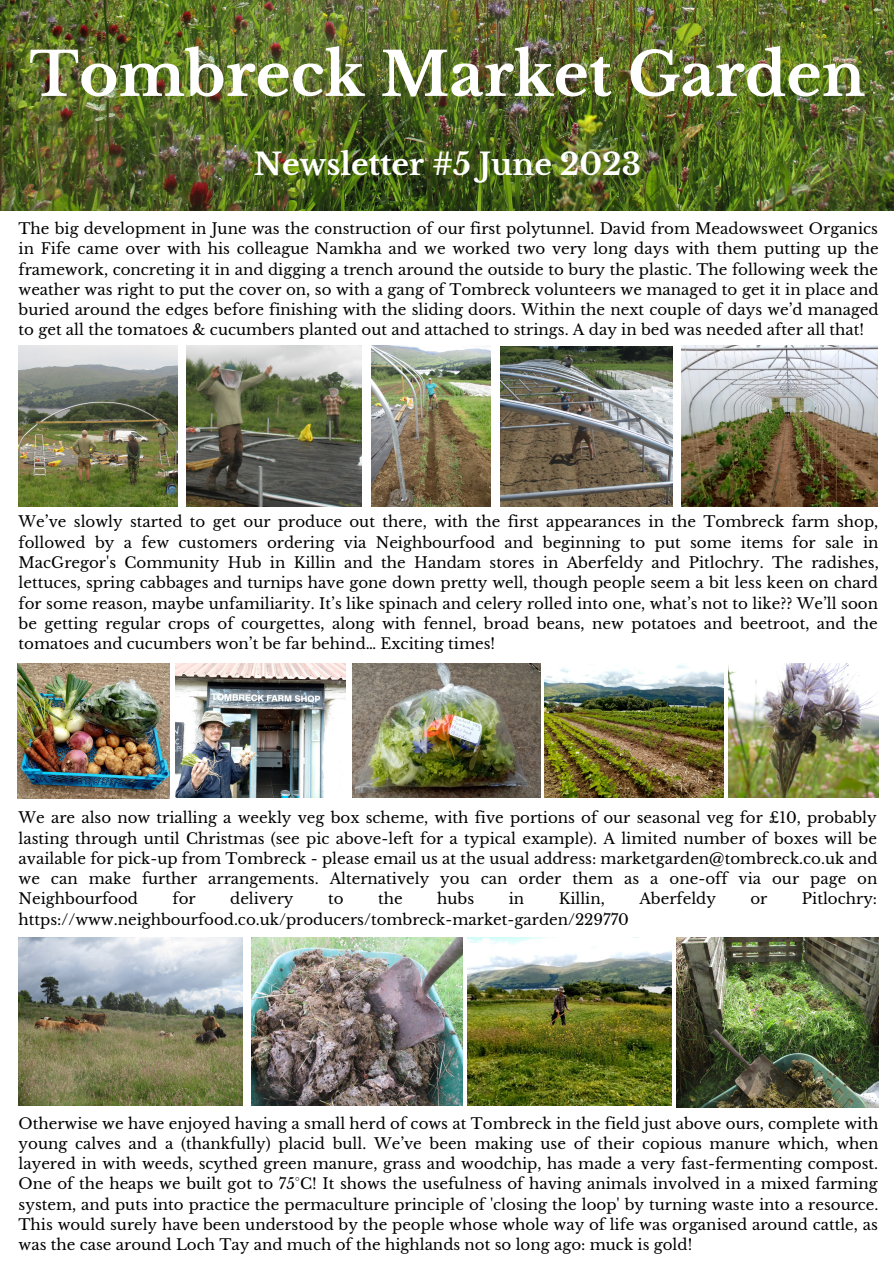
<style>
.page{position:relative;width:894px;height:1264px;background:#fff}
.page>*{position:absolute;margin:0;border:0;box-sizing:border-box;transform-origin:0 0}
.t1{font:700 60px "Libre Baskerville";color:#fff}
.t2{font:700 30px "Libre Baskerville";color:#fff}
.t3{font:15px/20.2px "Libre Baskerville";color:#000;text-align:justify}
</style>
<div class="page">
<img style="left:0;top:0;width:893px;height:211px">
<img style="left:19px;top:345px;width:158px;height:161px">
<img style="left:187px;top:345px;width:174px;height:161px">
<img style="left:500px;top:346px;width:172px;height:160px">
<img style="left:371px;top:345px;width:119px;height:161px">
<img style="left:681px;top:345px;width:196px;height:161px">
<img style="left:19px;top:937px;width:224px;height:168px">
<img style="left:18px;top:663px;width:152px;height:135px">
<img style="left:175px;top:663px;width:170px;height:134px">
<img style="left:352px;top:663px;width:188px;height:134px">
<img style="left:544px;top:663px;width:179px;height:134px">
<img style="left:728px;top:663px;width:150px;height:134px">
<img style="left:252px;top:937px;width:210px;height:168px">
<img style="left:676px;top:937px;width:202px;height:170px">
<img style="left:467px;top:937px;width:203px;height:168px">
<p class="t1" style="left:29px;top:38px;width:837px">Tombreck Market Garden</p>
<p class="t2" style="left:254px;top:145px;width:388px">Newsletter #5 June 2023</p>
<p class="t3" style="left:19px;top:218px;width:861px">The big development in June was the construction of our first polytunnel. David from Meadowsweet Organics in Fife came over with his colleague Namkha and we worked two very long days with them putting up the framework, concreting it in and digging a trench around the outside to bury the plastic. The following week the weather was right to put the cover on, so with a gang of Tombreck volunteers we managed to get it in place and buried around the edges before finishing with the sliding doors. Within the next couple of days we’d managed to get all the tomatoes &amp; cucumbers planted out and attached to strings. A day in bed was needed after all that!</p>
<p class="t3" style="left:19px;top:512px;width:861px">We’ve slowly started to get our produce out there, with the first appearances in the Tombreck farm shop, followed by a few customers ordering via Neighbourfood and beginning to put some items for sale in MacGregor's Community Hub in Killin and the Handam stores in Aberfeldy and Pitlochry. The radishes, lettuces, spring cabbages and turnips have gone down pretty well, though people seem a bit less keen on chard for some reason, maybe unfamiliarity. It’s like spinach and celery rolled into one, what’s not to like?? We’ll soon be getting regular crops of courgettes, along with fennel, broad beans, new potatoes and beetroot, and the tomatoes and cucumbers won’t be far behind… Exciting times!</p>
<p class="t3" style="left:19px;top:808px;width:860px">We are also now trialling a weekly veg box scheme, with five portions of our seasonal veg for £10, probably lasting through until Christmas (see pic above-left for a typical example). A limited number of boxes will be available for pick-up from Tombreck - please email us at the usual address: marketgarden@tombreck.co.uk and we can make further arrangements. Alternatively you can order them as a one-off via our page on Neighbourfood</p>
<p class="t3" style="left:172px;top:889px;width:25px">for</p>
<p class="t3" style="left:230px;top:889px;width:65px">delivery</p>
<p class="t3" style="left:328px;top:889px;width:17px">to</p>
<p class="t3" style="left:378px;top:889px;width:26px">the</p>
<p class="t3" style="left:437px;top:889px;width:39px">hubs</p>
<p class="t3" style="left:508px;top:889px;width:17px">in</p>
<p class="t3" style="left:558px;top:889px;width:48px">Killin,</p>
<p class="t3" style="left:639px;top:889px;width:78px">Aberfeldy</p>
<p class="t3" style="left:750px;top:889px;width:18px">or</p>
<p class="t3" style="left:801px;top:889px;width:77px">Pitlochry:</p>
<p class="t3" style="left:19px;top:909px;width:611px">https://www.neighbourfood.co.uk/producers/tombreck-market-garden/229770</p>
<p class="t3" style="left:19px;top:1113px;width:861px">Otherwise we have enjoyed having a small herd of cows at Tombreck in the field just above ours, complete with young calves and a (thankfully) placid bull. We’ve been making use of their copious manure which, when layered in with weeds, scythed green manure, grass and woodchip, has made a very fast-fermenting compost.<br>One of the heaps we built got to 75°C! It shows the usefulness of having animals involved in a mixed farming system, and puts into practice the permaculture principle of 'closing the loop' by turning waste into a resource.<br>This would surely have been understood by the people whose whole way of life was organised around cattle, as was the case around Loch Tay and much of the highlands not so long ago: muck is gold!</p>
</div>
